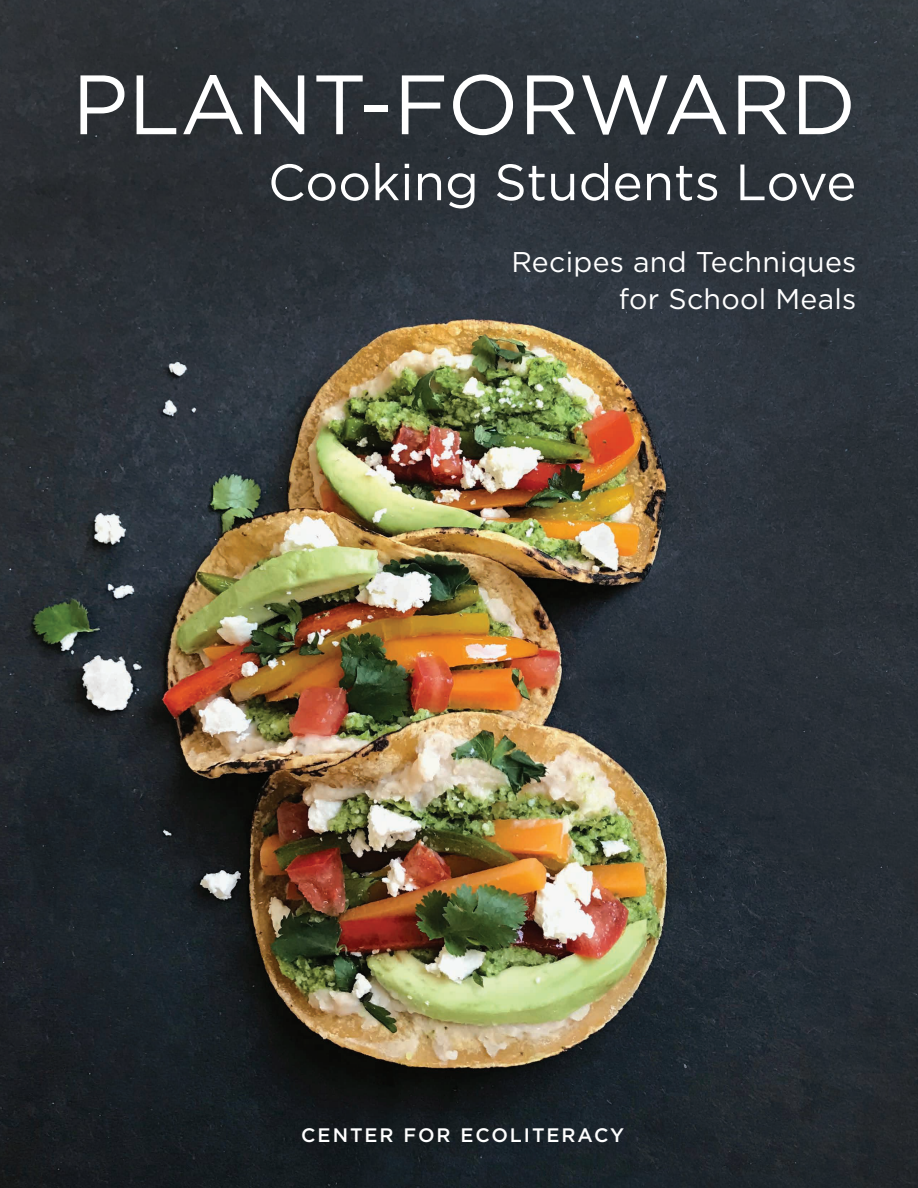
<style>
.page{position:relative;width:918px;height:1188px;background:#fff}
.page>*{position:absolute;margin:0;border:0;box-sizing:border-box;transform-origin:0 0}
.t1{font:84px "Gotham";color:#fff}
.t2{font:51px "Gotham";color:#fff}
.t3{font:28.5px/37.5px "Gotham";letter-spacing:.01em;color:#fff;text-align:right}
.t4{font:500 19.5px "Gotham";letter-spacing:.1em;color:#fff}
</style>
<div class="page">
<img style="left:0;top:0;width:918px;height:1188px">
<h1 class="t1" style="left:72px;top:51px;width:786px">PLANT-FORWARD</h1>
<h2 class="t2" style="left:268px;top:150px;width:590px">Cooking Students Love</h2>
<p class="t3" style="left:511px;top:242px;width:347px">Recipes and Techniques for School Meals</p>
<p class="t4" style="left:301px;top:1123px;width:324px">CENTER FOR ECOLITERACY</p>
</div>
